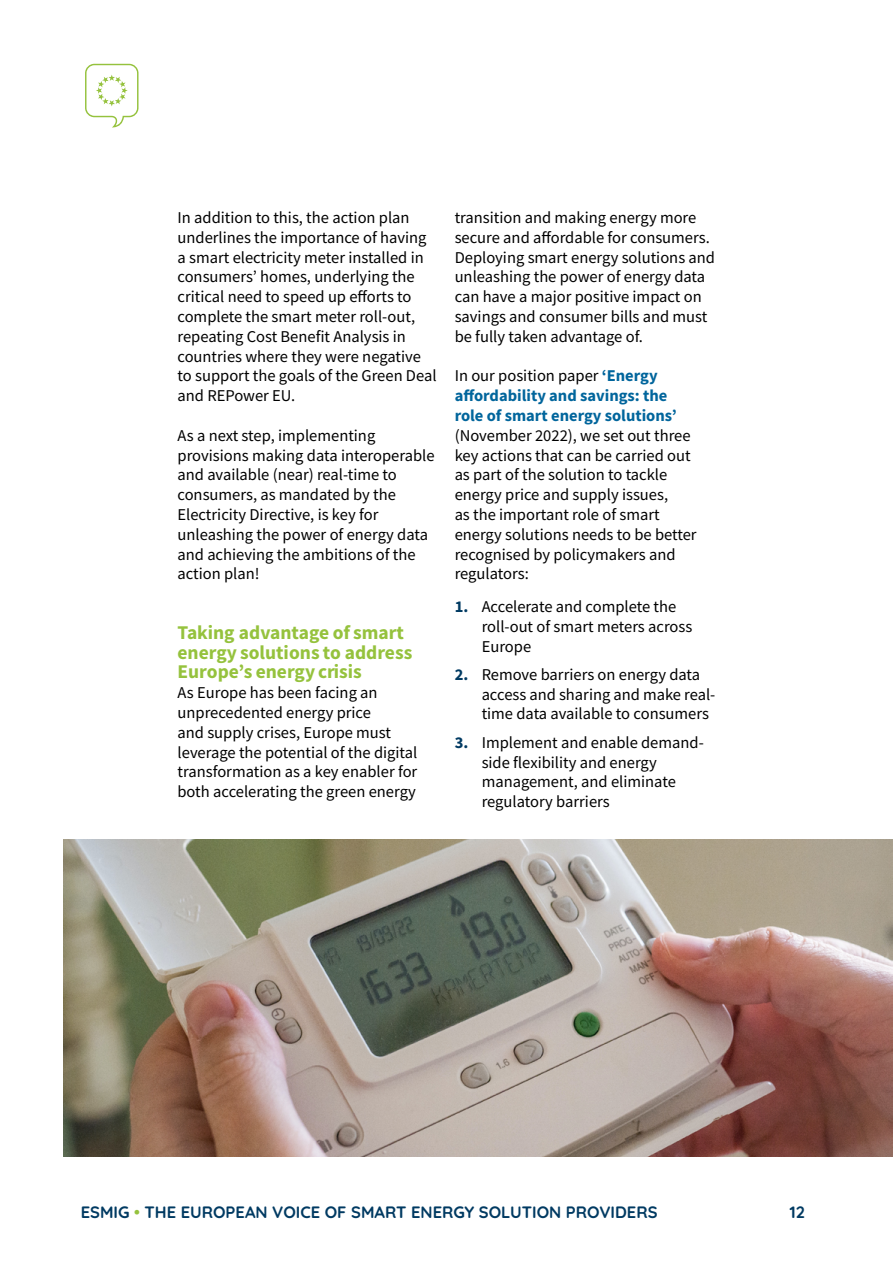
<style>
.page{position:relative;width:893px;height:1263px;background:#fff}
.page>*{position:absolute;margin:0;border:0;box-sizing:border-box;transform-origin:0 0}
.t1{font:19.5px/19.8px "Source Sans Variable";color:#95c23d}
.t2{font:16.5px/19.8px "Source Sans Pro";color:#000}
.t3{font:700 16.5px/19.8px "Source Sans Pro";color:#00659c}
.t4{font:700 16.5px "Quicksand";color:#003a62}
.s1{font-weight:400;color:#000}
.s2{font-weight:700;color:#003a62}
.s3{color:#95c23d}
</style>
<div class="page">
<svg style="left:85px;top:64px;width:54px;height:64px"></svg>
<img style="left:64px;top:840px;width:829px;height:317px">
<p class="t2" style="left:178px;top:207px;width:261px">In addition to this, the action plan underlines the importance of having a smart electricity meter installed in consumers’ homes, underlying the critical need to speed up efforts to complete the smart meter roll-out, repeating Cost Benefit Analysis in countries where they were negative to support the goals of the Green Deal and REPower EU.</p>
<p class="t2" style="left:178px;top:425px;width:259px">As a next step, implementing provisions making data interoperable and available (near) real-time to consumers, as mandated by the<br>Electricity Directive, is key for unleashing the power of energy data and achieving the ambitions of the action plan!</p>
<p class="t1" style="left:178px;top:622px;width:236px">Taking advantage of smart energy solutions to address<br>Europe’s energy crisis</p>
<p class="t2" style="left:178px;top:683px;width:241px">As Europe has been facing an unprecedented energy price<br>and supply crises, Europe must leverage the potential of the digital transformation as a key enabler for both accelerating the green energy</p>
<p class="t2" style="left:455px;top:207px;width:262px">transition and making energy more secure and affordable for consumers.<br>Deploying smart energy solutions and unleashing the power of energy data can have a major positive impact on savings and consumer bills and must be fully taken advantage of.</p>
<p class="t3" style="left:455px;top:366px;width:224px"><span class="s1">In our position paper</span> ‘Energy affordability and savings: the role of smart energy solutions’</p>
<p class="t2" style="left:455px;top:425px;width:243px">(November 2022), we set out three key actions that can be carried out as part of the solution to tackle energy price and supply issues,<br>as the important role of smart energy solutions needs to be better recognised by policymakers and regulators:</p>
<p class="t2" style="left:482px;top:596px;width:212px;text-indent:-27px"><span class="s2">1.</span> Accelerate and complete the roll-out of smart meters across<br>Europe</p>
<p class="t2" style="left:482px;top:664px;width:235px;text-indent:-27px"><span class="s2">2.</span> Remove barriers on energy data access and sharing and make real&shy;time data available to consumers</p>
<p class="t2" style="left:482px;top:732px;width:224px;text-indent:-27px"><span class="s2">3.</span> Implement and enable demand&shy;side flexibility and energy management, and eliminate regulatory barriers</p>
<p class="t4" style="left:81px;top:1199px;width:578px">ESMIG <span class="s3">•</span> THE EUROPEAN VOICE OF SMART ENERGY SOLUTION PROVIDERS</p>
<p class="t4" style="left:789px;top:1199px;width:17px">12</p>
</div>
